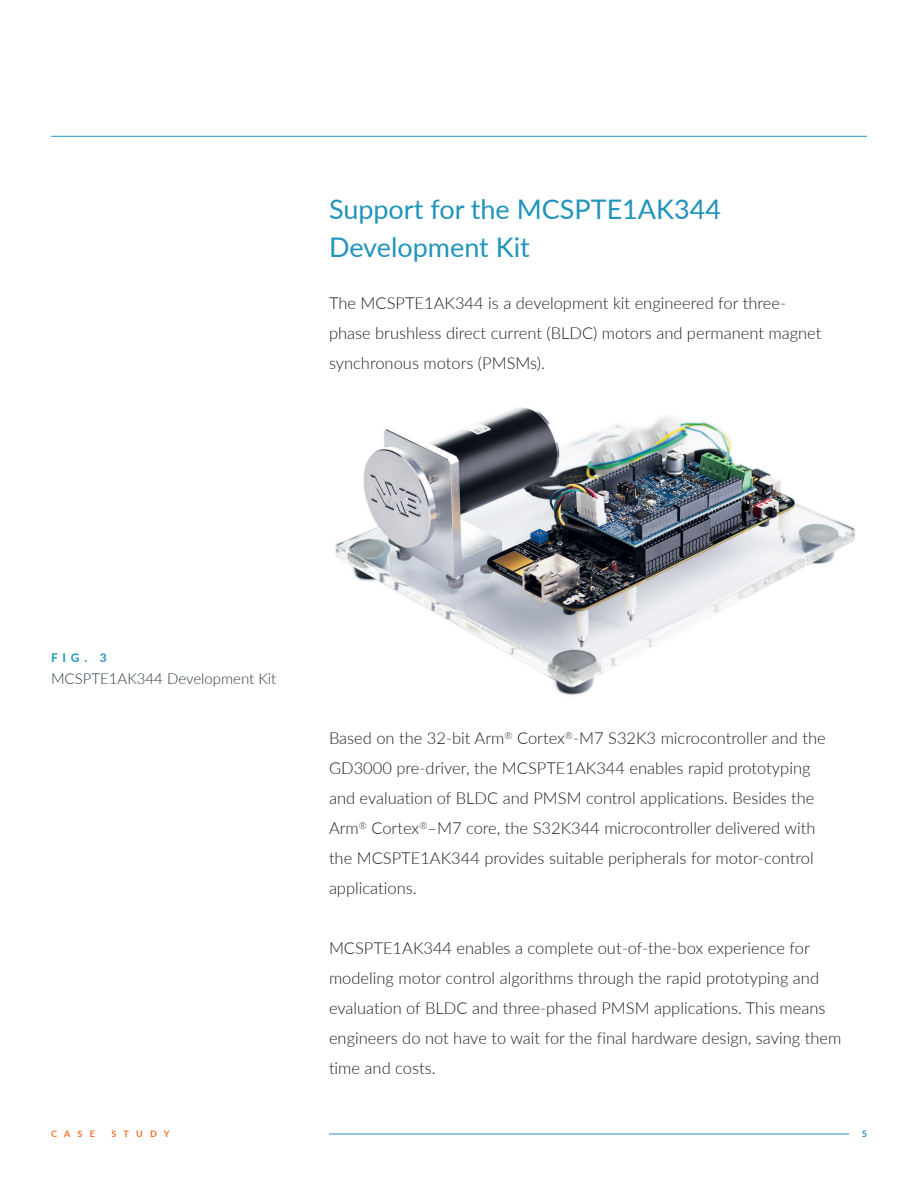
<style>
.page{position:relative;width:918px;height:1188px;background:#fff}
.page>*{position:absolute;margin:0;border:0;box-sizing:border-box;transform-origin:0 0}
.t1{font:27px/37.5px "Lato";color:#2094bb}
.t2{font:300 16.5px/30px "Lato";color:#231f20}
.t3{font:300 15px "Lato";color:#2b3a45}
.t4{font:700 12px "Lato";color:#2094bb}
.t5{font:700 9px "Lato";letter-spacing:.8em;color:#f3722a}
.t6{font:700 9px "Lato";color:#2094bb}
</style>
<div class="page">
<hr style="left:51px;top:136px;width:816px;height:1px;background:#2094bb">
<hr style="left:329px;top:1134px;width:520px;height:1px;background:#2094bb">
<img style="left:335px;top:407px;width:520px;height:289px">
<h1 class="t1" style="left:329px;top:189px;width:394px">Support for the MCSPTE1AK344<br>Development Kit</h1>
<p class="t2" style="left:329px;top:287px;width:494px">The MCSPTE1AK344 is a development kit engineered for three&shy;phase brushless direct current (BLDC) motors and permanent magnet synchronous motors (PMSMs).</p>
<p class="t4" style="left:51px;top:648px;width:57px">FIG. 3</p>
<p class="t3" style="left:51px;top:668px;width:227px">MCSPTE1AK344 Development Kit</p>
<p class="t2" style="left:329px;top:722px;width:498px">Based on the 32-bit Arm<sup>®</sup> Cortex<sup>®</sup>-M7 S32K3 microcontroller and the GD3000 pre-driver, the MCSPTE1AK344 enables rapid prototyping and evaluation of BLDC and PMSM control applications. Besides the Arm<sup>®</sup> Cortex<sup>®</sup>–M7 core, the S32K344 microcontroller delivered with the MCSPTE1AK344 provides suitable peripherals for motor-control applications.</p>
<p class="t2" style="left:329px;top:932px;width:514px">MCSPTE1AK344 enables a complete out-of-the-box experience for modeling motor control algorithms through the rapid prototyping and evaluation of BLDC and three-phased PMSM applications. This means engineers do not have to wait for the final hardware design, saving them time and costs.</p>
<p class="t5" style="left:51px;top:1127px;width:45px">CASE</p>
<p class="t5" style="left:112px;top:1127px;width:60px">STUDY</p>
<p class="t6" style="left:862px;top:1127px;width:7px">5</p>
</div>
